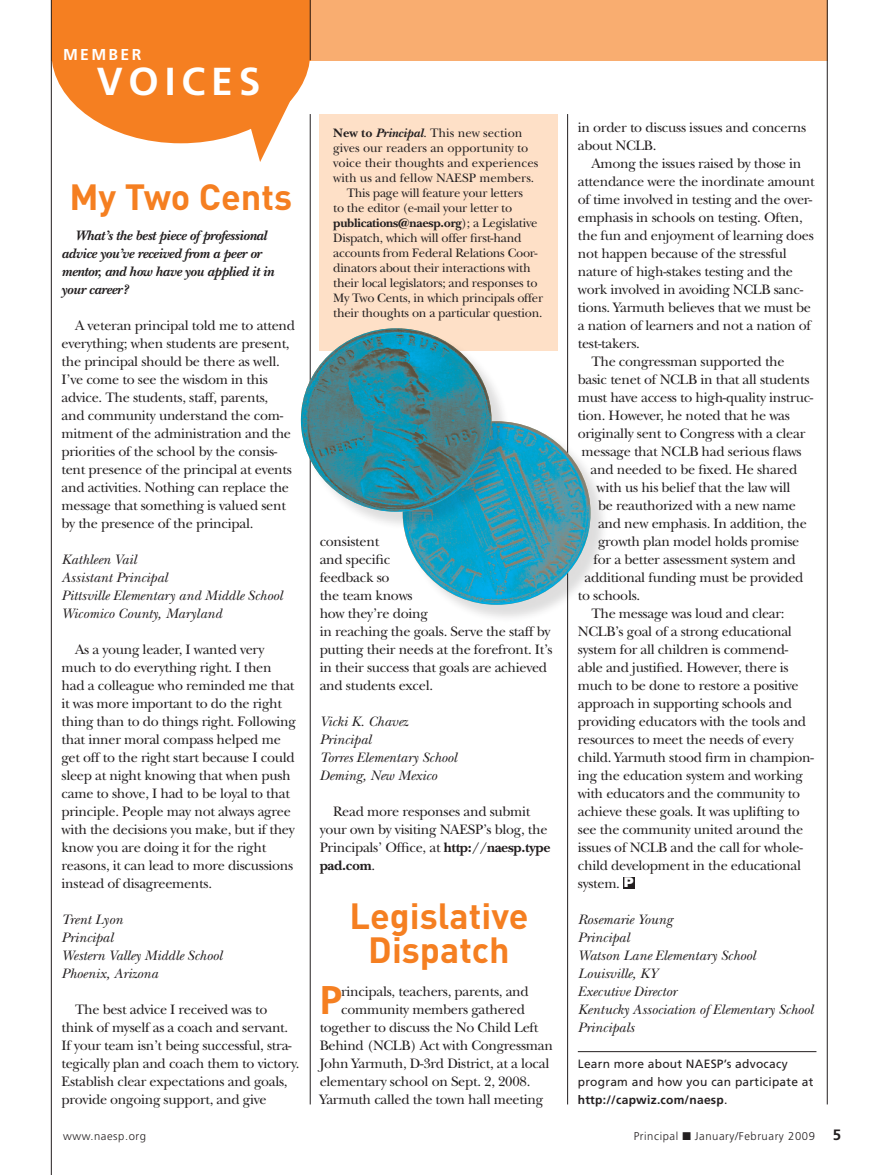
<style>
.page{position:relative;width:878px;height:1175px;background:#fff}
.page>*{position:absolute;margin:0;border:0;box-sizing:border-box;transform-origin:0 0}
.ALL_body-2_line_DC_g{font:700 40.05px "Frutiger";color:#f57f21}
.Column_Head_White{font:700 39px "Frutiger";letter-spacing:.15em;color:#fff}
.Member_head{font:700 36px/34.5px "DIN";color:#f57f21;text-align:center}
.Column_Head_White-2{font:700 15.75px "Frutiger";letter-spacing:.15em;color:#fff}
.t1{font:700 15px "Frutiger";color:#231f20}
.ALL_body{font:14.25px/18px "New Baskerville";letter-spacing:-.02em;color:#231f20}
.ALL_body_no_indent{font:italic 14.25px/18px "New Baskerville";color:#231f20}
.ALL_body-2_line_DC_g-2{font:14.25px/18px "New Baskerville";letter-spacing:-.02em;color:#231f20}
.ALL_body-2{font:italic 700 14.25px/18px "New Baskerville";letter-spacing:-.02em;color:#231f20}
.ALL_body-3{font:12.75px/15px "New Baskerville";letter-spacing:-.02em;color:#231f20}
.INFO_BOX_text{font:12.75px/15px "New Baskerville";color:#231f20}
.ALL_author_bio{font:12px/18px "Frutiger";letter-spacing:.02em;color:#231f20}
.t2{font:300 11.25px "Frutiger";letter-spacing:.05em;color:#231f20}
.s1{font-weight:700}
.s2{font-weight:700;font-style:italic}
.s3{font-family:"Helvetica";font-weight:900;font-size:13.5px;color:#fff}
</style>
<div class="page">
<svg style="left:52px;top:60px;width:258px;height:102px"></svg>
<div style="left:310px;top:0;width:517px;height:60px;background:#f9ad70"></div>
<div style="left:51px;top:0;width:259px;height:60px;background:#f57f21"></div>
<hr style="left:310px;top:0;width:1px;height:60px;background:#231f20">
<hr style="left:827px;top:0;width:1px;height:1104px;background:#231f20">
<hr style="left:567px;top:114px;width:1px;height:990px;background:#231f20">
<hr style="left:310px;top:114px;width:1px;height:990px;background:#231f20">
<hr style="left:51px;top:0;width:1px;height:1174px;background:#231f20">
<div style="left:320px;top:114px;width:238px;height:236px;background:#fee0c7"></div>
<hr style="left:578px;top:1051px;width:238px;height:1px;background:#231f20">
<div style="left:405px;top:423px;width:204px;height:200px;background:#231f20;opacity:.15"></div>
<img style="left:404px;top:421px;width:186px;height:184px">
<div style="left:303px;top:330px;width:207px;height:200px;background:#231f20;opacity:.15"></div>
<img style="left:301px;top:328px;width:190px;height:184px">
<div style="left:623px;top:876px;width:11px;height:12px;background:#231f20"></div>
<p class="Column_Head_White-2" style="left:63px;top:45px;width:80px">member</p>
<p class="Column_Head_White" style="left:97px;top:58px;width:165px">voices</p>
<p class="Member_head" style="left:69px;top:178px;width:224px">My Two Cents</p>
<p class="ALL_body-2" style="left:62px;top:227px;width:214px;text-indent:14px">What’s the best piece of professional advice you’ve received from a peer or mentor, and how have you applied it in your career?</p>
<p class="ALL_body" style="left:62px;top:316px;width:235px;text-indent:14px">A veteran principal told me to attend everything; when students are present, the principal should be there as well.<br>I’ve come to see the wisdom in this advice. The students, staff, parents,<br>and community understand the com&shy;mitment of the administration and the priorities of the school by the consis&shy;tent presence of the principal at events and activities. Nothing can replace the message that something is valued sent by the presence of the principal.</p>
<p class="ALL_body_no_indent" style="left:62px;top:550px;width:76px">Kathleen Vail</p>
<p class="ALL_body_no_indent" style="left:62px;top:568px;width:108px">Assistant Principal</p>
<p class="ALL_body_no_indent" style="left:62px;top:586px;width:222px">Pittsville Elementary and Middle School</p>
<p class="ALL_body_no_indent" style="left:62px;top:604px;width:162px">Wicomico County, Maryland</p>
<p class="ALL_body" style="left:62px;top:640px;width:236px;text-indent:14px">As a young leader, I wanted very much to do everything right. I then had a colleague who reminded me that it was more important to do the right thing than to do things right. Following that inner moral compass helped me get off to the right start because I could sleep at night knowing that when push came to shove, I had to be loyal to that principle. People may not always agree with the decisions you make, but if they know you are doing it for the right reasons, it can lead to more discussions instead of disagreements.</p>
<p class="ALL_body_no_indent" style="left:62px;top:910px;width:63px">Trent Lyon</p>
<p class="ALL_body_no_indent" style="left:62px;top:928px;width:53px">Principal</p>
<p class="ALL_body_no_indent" style="left:62px;top:946px;width:162px">Western Valley Middle School</p>
<p class="ALL_body_no_indent" style="left:62px;top:964px;width:98px">Phoenix, Arizona</p>
<p class="ALL_body" style="left:62px;top:1000px;width:239px;text-indent:14px">The best advice I received was to think of myself as a coach and servant.<br>If your team isn’t being successful, stra&shy;tegically plan and coach them to victory.<br>Establish clear expectations and goals, provide ongoing support, and give</p>
<p class="INFO_BOX_text" style="left:333px;top:125px;width:207px"><span class="s1">New to</span> <span class="s2">Principal</span>. This new section gives our readers an opportunity to voice their thoughts and experiences with us and fellow NAESP members.</p>
<p class="ALL_body-3" style="left:333px;top:185px;width:211px;text-indent:14px">This page will feature your letters<br>to the editor (e-mail your letter to <span class="s1">publications@naesp.org</span>); a Legislative Dispatch, which will offer first-hand accounts from Federal Relations Coor&shy;dinators about their interactions with their local legislators; and responses to My Two Cents, in which principals offer their thoughts on a particular question.</p>
<p class="ALL_body" style="left:320px;top:532px;width:234px">consistent<br>and specific<br>feedback so<br>the team knows<br>how they’re doing<br>in reaching the goals. Serve the staff by putting their needs at the forefront. It’s in their success that goals are achieved and students excel.</p>
<p class="ALL_body_no_indent" style="left:320px;top:712px;width:90px">Vicki K. Chavez</p>
<p class="ALL_body_no_indent" style="left:320px;top:730px;width:53px">Principal</p>
<p class="ALL_body_no_indent" style="left:320px;top:748px;width:139px">Torres Elementary School</p>
<p class="ALL_body_no_indent" style="left:320px;top:766px;width:119px">Deming, New Mexico</p>
<p class="ALL_body" style="left:320px;top:802px;width:232px;text-indent:14px">Read more responses and submit your own by visiting NAESP’s blog, the<br>Principals’ Office, at <span class="s1">http://naesp.type pad.com</span>.</p>
<p class="Member_head" style="left:349px;top:897px;width:180px">Legislative<br>Dispatch</p>
<p class="ALL_body-2_line_DC_g" style="left:320px;top:977px;width:24px">P</p>
<p class="ALL_body-2_line_DC_g-2" style="left:341px;top:982px;width:189px">rincipals, teachers, parents, and</p>
<p class="ALL_body-2_line_DC_g-2" style="left:341px;top:1000px;width:185px">community members gathered</p>
<p class="ALL_body-2_line_DC_g-2" style="left:320px;top:1018px;width:220px">together to discuss the No Child Left</p>
<p class="ALL_body-2_line_DC_g-2" style="left:320px;top:1036px;width:235px">Behind (NCLB) Act with Congressman</p>
<p class="ALL_body-2_line_DC_g-2" style="left:320px;top:1054px;width:231px">John Yarmuth, D-3rd District, at a local</p>
<p class="ALL_body-2_line_DC_g-2" style="left:320px;top:1072px;width:212px">elementary school on Sept. 2, 2008.</p>
<p class="ALL_body-2_line_DC_g-2" style="left:320px;top:1090px;width:225px">Yarmuth called the town hall meeting</p>
<p class="ALL_body-2_line_DC_g-2" style="left:578px;top:118px;width:230px">in order to discuss issues and concerns about NCLB.</p>
<p class="ALL_body" style="left:578px;top:154px;width:238px;text-indent:14px">Among the issues raised by those in attendance were the inordinate amount of time involved in testing and the over&shy;emphasis in schools on testing. Often, the fun and enjoyment of learning does not happen because of the stressful nature of high-stakes testing and the work involved in avoiding NCLB sanc&shy;tions. Yarmuth believes that we must be a nation of learners and not a nation of test-takers.</p>
<p class="ALL_body" style="left:591px;top:352px;width:195px">The congressman supported the</p>
<p class="ALL_body" style="left:578px;top:370px;width:233px">basic tenet of NCLB in that all students</p>
<p class="ALL_body" style="left:578px;top:388px;width:237px">must have access to high-quality instruc-</p>
<p class="ALL_body" style="left:578px;top:406px;width:213px">tion. However, he noted that he was</p>
<p class="ALL_body" style="left:578px;top:424px;width:229px">originally sent to Congress with a clear</p>
<p class="ALL_body" style="left:581px;top:442px;width:222px">message that NCLB had serious flaws</p>
<p class="ALL_body" style="left:590px;top:460px;width:208px">and needed to be fixed. He shared</p>
<p class="ALL_body" style="left:596px;top:478px;width:195px">with us his belief that the law will</p>
<p class="ALL_body" style="left:598px;top:496px;width:199px">be reauthorized with a new name</p>
<p class="ALL_body" style="left:598px;top:514px;width:210px">and new emphasis. In addition, the</p>
<p class="ALL_body" style="left:598px;top:532px;width:203px">growth plan model holds promise</p>
<p class="ALL_body" style="left:593px;top:550px;width:204px">for a better assessment system and</p>
<p class="ALL_body" style="left:584px;top:568px;width:220px">additional funding must be provided</p>
<p class="ALL_body" style="left:578px;top:586px;width:64px">to schools.</p>
<p class="ALL_body" style="left:578px;top:604px;width:237px;text-indent:14px">The message was loud and clear:<br>NCLB’s goal of a strong educational system for all children is commend&shy;able and justified. However, there is much to be done to restore a positive approach in supporting schools and providing educators with the tools and resources to meet the needs of every child. Yarmuth stood firm in champion&shy;ing the education system and working with educators and the community to achieve these goals. It was uplifting to see the community united around the issues of NCLB and the call for whole&shy;child development in the educational system. <span class="s3">P</span></p>
<p class="ALL_body_no_indent" style="left:578px;top:910px;width:96px">Rosemarie Young</p>
<p class="ALL_body_no_indent" style="left:578px;top:928px;width:53px">Principal</p>
<p class="ALL_body_no_indent" style="left:578px;top:946px;width:179px">Watson Lane Elementary School</p>
<p class="ALL_body_no_indent" style="left:578px;top:964px;width:81px">Louisville, KY</p>
<p class="ALL_body_no_indent" style="left:578px;top:982px;width:100px">Executive Director</p>
<p class="ALL_body_no_indent" style="left:578px;top:1000px;width:237px">Kentucky Association of Elementary School<br>Principals</p>
<p class="ALL_author_bio" style="left:578px;top:1055px;width:237px">Learn more about NAESP’s advocacy program and how you can participate at <span class="s1">http://capwiz.com/naesp</span>.</p>
<p class="t2" style="left:63px;top:1130px;width:85px">www.naesp.org</p>
<p class="t2" style="left:633px;top:1130px;width:183px">Principal ■ January/February 2009</p>
<p class="t1" style="left:832px;top:1126px;width:10px">5</p>
</div>
